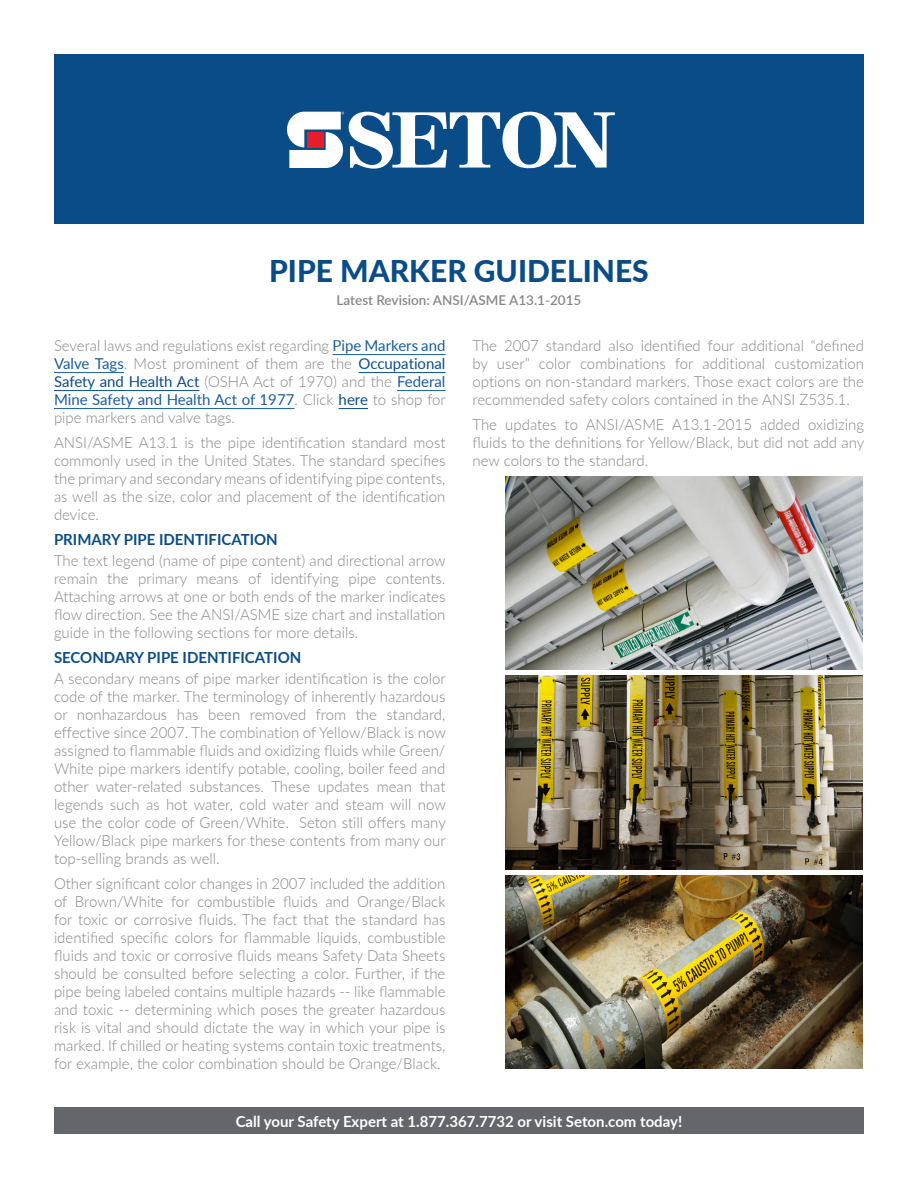
<style>
.page{position:relative;width:918px;height:1188px;background:#fff}
.page>*{position:absolute;margin:0;border:0;box-sizing:border-box;transform-origin:0 0}
.t1{font:800 30px "Lato";color:#094c88}
.t2{font:300 15px/18px "Lato";color:#87868a;text-align:justify}
.t3{font:700 15px "Lato";color:#fff}
.t4{font:700 15px "Lato";color:#094c88}
.t5{font:600 13.5px "Lato";color:#87868a}
.s1{font-weight:400;color:#175d9e}
.s2{font-weight:400;color:#094c88}
</style>
<div class="page">
<div style="left:54px;top:54px;width:810px;height:170px;background:#094c88"></div>
<hr style="left:333px;top:354px;width:112px;height:1px;background:#175d9e">
<hr style="left:54px;top:372px;width:70px;height:1px;background:#175d9e">
<hr style="left:358px;top:372px;width:88px;height:1px;background:#094c88">
<hr style="left:54px;top:390px;width:145px;height:1px;background:#094c88">
<hr style="left:397px;top:390px;width:49px;height:1px;background:#175d9e">
<hr style="left:54px;top:408px;width:240px;height:1px;background:#175d9e">
<svg style="left:339px;top:408px;width:29px;height:1px"></svg>
<svg style="left:287px;top:111px;width:328px;height:58px"></svg>
<div style="left:54px;top:1107px;width:810px;height:27px;background:#63666a"></div>
<img style="left:505px;top:875px;width:358px;height:194px">
<img style="left:505px;top:676px;width:358px;height:193px">
<img style="left:505px;top:476px;width:358px;height:194px">
<p class="t1" style="left:269px;top:254px;width:381px">PIPE MARKER GUIDELINES</p>
<p class="t5" style="left:337px;top:293px;width:246px">Latest Revision: ANSI/ASME A13.1-2015</p>
<p class="t2" style="left:54px;top:337px;width:393px">Several laws and regulations exist regarding <span class="s1">Pipe Markers and Valve Tags</span>. Most prominent of them are the <span class="s2">Occupational Safety and Health Act</span> (OSHA Act of 1970) and the <span class="s1">Federal Mine Safety and Health Act of 1977</span>. Click <span class="s2">here</span> to shop for pipe markers and valve tags.</p>
<p class="t2" style="left:54px;top:433px;width:393px">ANSI/ASME A13.1 is the pipe identification standard most commonly used in the United States. The standard specifies the primary and secondary means of identifying pipe contents, as well as the size, color and placement of the identification device.</p>
<p class="t4" style="left:54px;top:530px;width:225px">PRIMARY PIPE IDENTIFICATION</p>
<p class="t2" style="left:54px;top:552px;width:393px">The text legend (name of pipe content) and directional arrow remain the primary means of identifying pipe contents.<br>Attaching arrows at one or both ends of the marker indicates flow direction. See the ANSI/ASME size chart and installation guide in the following sections for more details.</p>
<p class="t4" style="left:54px;top:649px;width:249px">SECONDARY PIPE IDENTIFICATION</p>
<p class="t2" style="left:54px;top:670px;width:393px">A secondary means of pipe marker identification is the color code of the marker. The terminology of inherently hazardous or nonhazardous has been removed from the standard, effective since 2007. The combination of Yellow/Black is now assigned to flammable fluids and oxidizing fluids while Green/ White pipe markers identify potable, cooling, boiler feed and other water-related substances. These updates mean that legends such as hot water, cold water and steam will now use the color code of Green/White. Seton still offers many Yellow/Black pipe markers for these contents from many our top-selling brands as well.</p>
<p class="t2" style="left:54px;top:875px;width:393px">Other significant color changes in 2007 included the addition of Brown/White for combustible fluids and Orange/Black for toxic or corrosive fluids. The fact that the standard has identified specific colors for flammable liquids, combustible fluids and toxic or corrosive fluids means Safety Data Sheets should be consulted before selecting a color. Further, if the pipe being labeled contains multiple hazards -- like flammable and toxic -- determining which poses the greater hazardous risk is vital and should dictate the way in which your pipe is marked. If chilled or heating systems contain toxic treatments, for example, the color combination should be Orange/Black.</p>
<p class="t2" style="left:472px;top:337px;width:393px">The 2007 standard also identified four additional “defined by user” color combinations for additional customization options on non-standard markers. Those exact colors are the recommended safety colors contained in the ANSI Z535.1.</p>
<p class="t2" style="left:472px;top:415px;width:393px">The updates to ANSI/ASME A13.1-2015 added oxidizing fluids to the definitions for Yellow/Black, but did not add any new colors to the standard.</p>
<p class="t3" style="left:236px;top:1112px;width:448px">Call your Safety Expert at 1.877.367.7732 or visit Seton.com today!</p>
</div>
